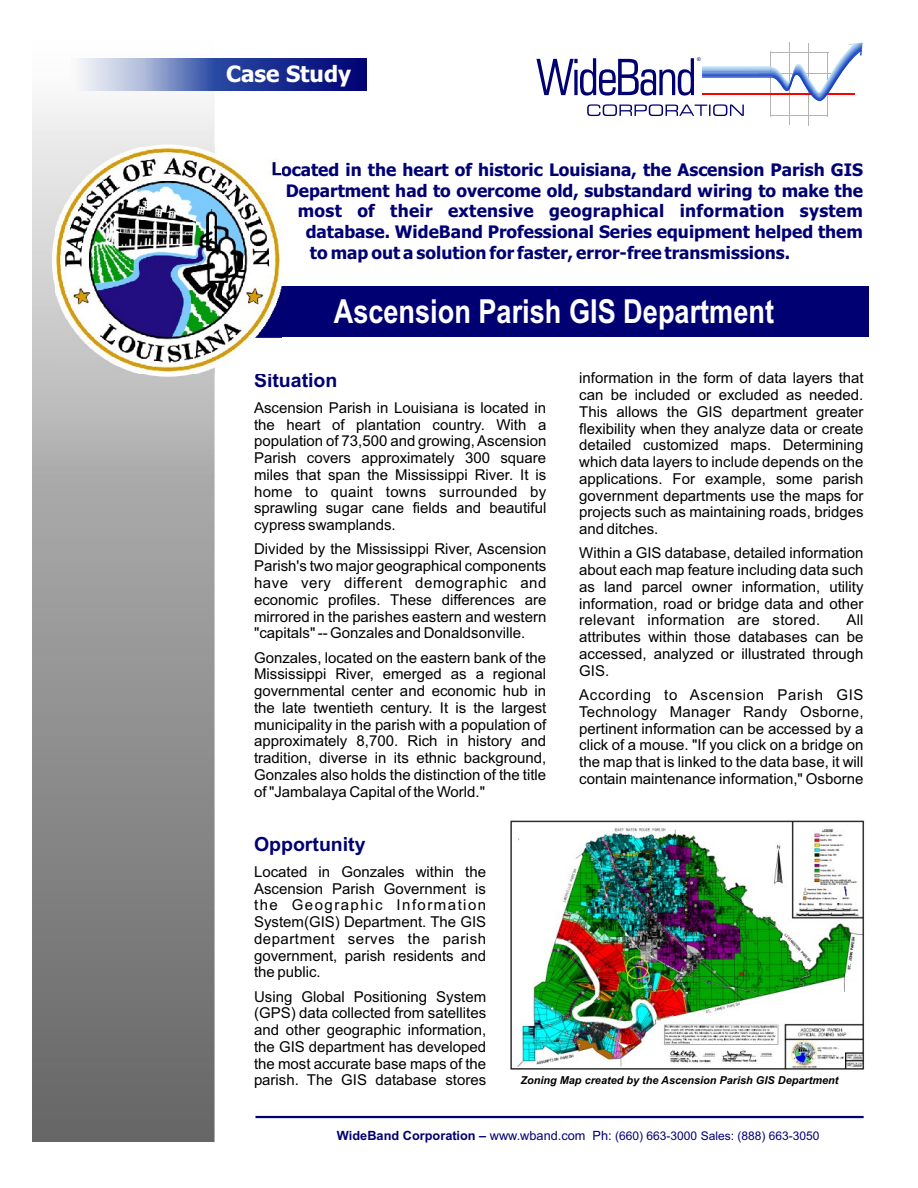
<style>
.page{position:relative;width:918px;height:1188px;background:#fff}
.page>*{position:absolute;margin:0;border:0;box-sizing:border-box;transform-origin:0 0}
.t1{font:700 33.15px "Arial Narrow";color:#fff}
.t2{font:700 22.5px "Tahoma";color:#fff}
.t3{font:700 19.5px "Arial";color:#000073}
.t4{font:700 17.25px "Tahoma";color:#000073}
.t5{font:15px/16.8px "Arial";color:#000;text-align:justify}
.t6{font:15px "Arial";letter-spacing:.02em;color:#000}
.t7{font:15px "Arial";letter-spacing:.035em;color:#000}
.t8{font:15px "Arial";letter-spacing:.045em;color:#000}
.t9{font:12px "Arial";color:#000073}
.t10{font:italic 700 10.95px "Arial";color:#000}
.s1{font-weight:700;font-size:12.75px}
.s2{font-size:12.75px}
</style>
<div class="page">
<img style="left:32px;top:58px;width:183px;height:1083px">
<div style="left:239px;top:287px;width:630px;height:50px;background:#000073"></div>
<hr style="left:770px;top:51px;width:1px;height:66px;background:#b3b3b3">
<hr style="left:789px;top:43px;width:1px;height:82px;background:#b3b3b3">
<hr style="left:808px;top:43px;width:1px;height:82px;background:#b3b3b3">
<hr style="left:827px;top:52px;width:1px;height:65px;background:#b3b3b3">
<svg style="left:536px;top:43px;width:327px;height:73px"></svg>
<svg style="left:71px;top:59px;width:296px;height:32px;background:#5968af"></svg>
<hr style="left:255px;top:1116px;width:609px;height:2px;background:#000073">
<img style="left:56px;top:148px;width:225px;height:225px">
<img style="left:510px;top:820px;width:355px;height:250px">
<h2 class="t2" style="left:226px;top:65px;width:127px">Case Study</h2>
<p class="t4" style="left:271px;top:163px;width:593px">Located in the heart of historic Louisiana, the Ascension Parish GIS</p>
<p class="t4" style="left:286px;top:183px;width:579px">Department had to overcome old, substandard wiring to make the</p>
<p class="t4" style="left:298px;top:204px;width:567px">most of their extensive geographical information system</p>
<p class="t4" style="left:306px;top:225px;width:559px">database. WideBand Professional Series equipment helped them</p>
<p class="t4" style="left:310px;top:246px;width:482px">to map out a solution for faster, error-free transmissions.</p>
<h1 class="t1" style="left:334px;top:299px;width:442px">Ascension Parish GIS Department</h1>
<p class="t5" style="left:579px;top:371px;width:286px">information in the form of data layers that can be included or excluded as needed.</p>
<h3 class="t3" style="left:254px;top:373px;width:85px">Situation</h3>
<p class="t5" style="left:254px;top:401px;width:294px">Ascension Parish in Louisiana is located in</p>
<p class="t5" style="left:579px;top:405px;width:286px">This allows the GIS department greater</p>
<p class="t5" style="left:254px;top:417px;width:294px">the heart of plantation country. With a</p>
<p class="t5" style="left:579px;top:421px;width:286px">flexibility when they analyze data or create</p>
<p class="t5" style="left:254px;top:434px;width:294px">population of 73,500 and growing, Ascension</p>
<p class="t5" style="left:579px;top:438px;width:286px">detailed customized maps. Determining</p>
<p class="t5" style="left:254px;top:451px;width:294px">Parish covers approximately 300 square</p>
<p class="t5" style="left:579px;top:455px;width:286px">which data layers to include depends on the</p>
<p class="t5" style="left:254px;top:468px;width:294px">miles that span the Mississippi River. It is</p>
<p class="t5" style="left:579px;top:472px;width:286px">applications. For example, some parish</p>
<p class="t6" style="left:254px;top:486px;width:294px">home to quaint towns surrounded by</p>
<p class="t5" style="left:579px;top:488px;width:286px">government departments use the maps for</p>
<p class="t5" style="left:254px;top:501px;width:294px">sprawling sugar cane fields and beautiful</p>
<p class="t5" style="left:579px;top:505px;width:286px">projects such as maintaining roads, bridges</p>
<p class="t5" style="left:254px;top:518px;width:143px">cypress swamplands.</p>
<p class="t5" style="left:579px;top:522px;width:81px">and ditches.</p>
<p class="t5" style="left:254px;top:542px;width:294px">Divided by the Mississippi River, Ascension</p>
<p class="t5" style="left:579px;top:546px;width:286px">Within a GIS database, detailed information</p>
<p class="t5" style="left:254px;top:559px;width:294px">Parish's two major geographical components</p>
<p class="t5" style="left:579px;top:563px;width:286px">about each map feature including data such</p>
<p class="t7" style="left:254px;top:577px;width:294px">have very different demographic and</p>
<p class="t5" style="left:579px;top:580px;width:286px">as land parcel owner information, utility</p>
<p class="t5" style="left:254px;top:592px;width:294px">economic profiles. These differences are</p>
<p class="t5" style="left:579px;top:596px;width:286px">information, road or bridge data and other</p>
<p class="t5" style="left:254px;top:609px;width:294px">mirrored in the parishes eastern and western</p>
<p class="t6" style="left:579px;top:615px;width:243px">relevant information are stored.</p>
<p class="t5" style="left:846px;top:613px;width:19px">All</p>
<p class="t5" style="left:254px;top:626px;width:273px">"capitals" -- Gonzales and Donaldsonville.</p>
<p class="t5" style="left:579px;top:630px;width:286px">attributes within those databases can be</p>
<p class="t5" style="left:254px;top:650px;width:294px">Gonzales, located on the eastern bank of the</p>
<p class="t5" style="left:579px;top:647px;width:286px">accessed, analyzed or illustrated through</p>
<p class="t5" style="left:254px;top:667px;width:294px">Mississippi River, emerged as a regional</p>
<p class="t5" style="left:579px;top:663px;width:32px">GIS.</p>
<p class="t5" style="left:254px;top:684px;width:294px">governmental center and economic hub in</p>
<p class="t8" style="left:579px;top:689px;width:286px">According to Ascension Parish GIS</p>
<p class="t5" style="left:254px;top:701px;width:294px">the late twentieth century. It is the largest</p>
<p class="t5" style="left:579px;top:704px;width:286px">Technology Manager Randy Osborne,</p>
<p class="t5" style="left:254px;top:717px;width:294px">municipality in the parish with a population of</p>
<p class="t5" style="left:579px;top:721px;width:286px">pertinent information can be accessed by a</p>
<p class="t5" style="left:254px;top:734px;width:294px">approximately 8,700. Rich in history and</p>
<p class="t5" style="left:579px;top:738px;width:286px">click of a mouse. "If you click on a bridge on</p>
<p class="t5" style="left:254px;top:751px;width:294px">tradition, diverse in its ethnic background,</p>
<p class="t5" style="left:579px;top:755px;width:286px">the map that is linked to the data base, it will</p>
<p class="t5" style="left:254px;top:768px;width:294px">Gonzales also holds the distinction of the title</p>
<p class="t5" style="left:579px;top:772px;width:286px">contain maintenance information," Osborne</p>
<p class="t5" style="left:254px;top:784px;width:233px">of "Jambalaya Capital of the World."</p>
<h3 class="t3" style="left:254px;top:837px;width:113px">Opportunity</h3>
<p class="t5" style="left:254px;top:865px;width:234px">Located in Gonzales within the Ascension Parish Government is the Geographic Information System(GIS) Department. The GIS department serves the parish government, parish residents and the public.</p>
<p class="t5" style="left:254px;top:989px;width:234px">Using Global Positioning System (GPS) data collected from satellites and other geographic information, the GIS department has developed the most accurate base maps of the parish. The GIS database stores</p>
<p class="t10" style="left:520px;top:1076px;width:320px">Zoning Map created by the Ascension Parish GIS Department</p>
<p class="t9" style="left:337px;top:1131px;width:484px"><span class="s1">WideBand Corporation –</span> <span class="s2">www.wband.com Ph:</span> (660) 663-3000 Sales: (888) 663-3050</p>
</div>
